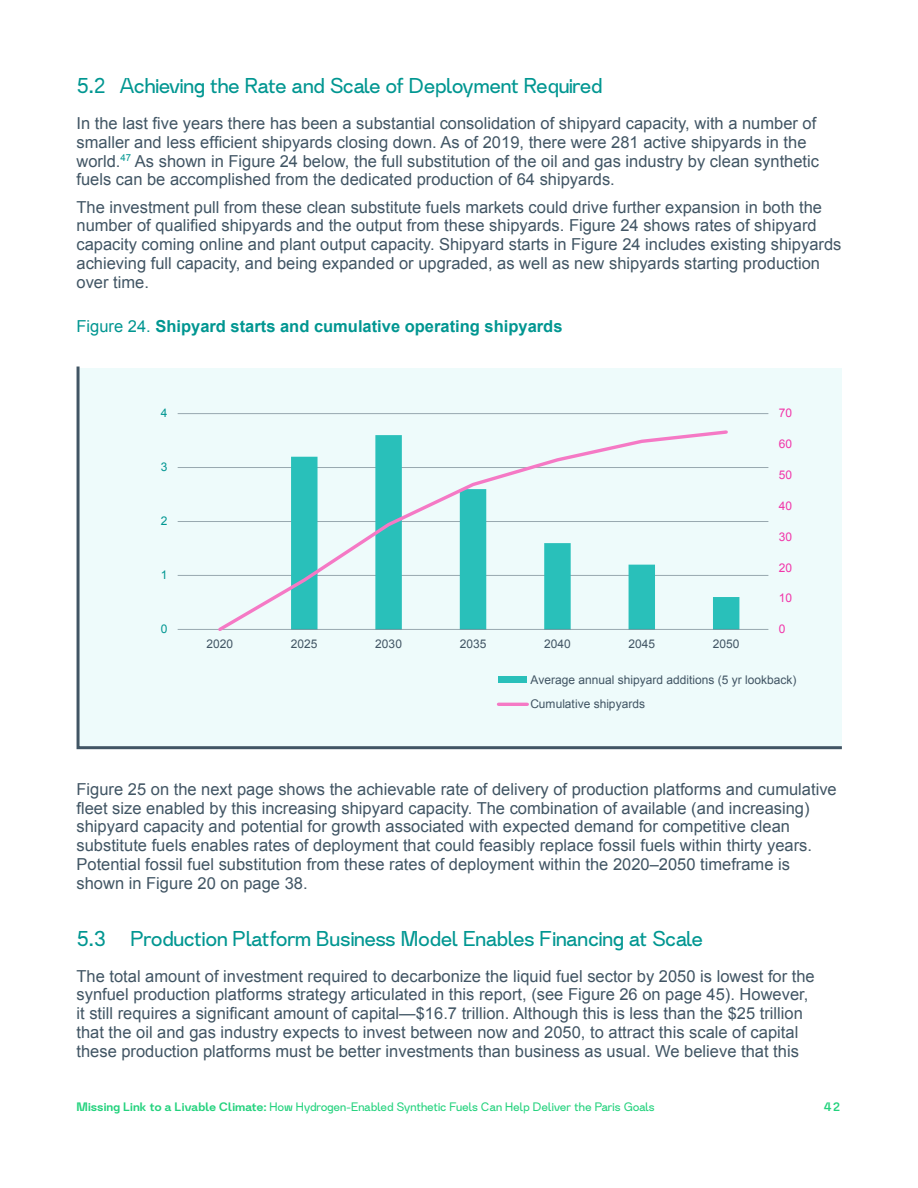
<style>
.page{position:relative;width:918px;height:1188px;background:#fff}
.page>*{position:absolute;margin:0;border:0;box-sizing:border-box;transform-origin:0 0}
.Subsection_Header{font:21px "Practice";letter-spacing:-.02em;color:#009691}
.t1{font:16.5px/18.8px "Arial";color:#415564}
.t2{font:700 16.5px "Arial";color:#009691}
.t3{font:12px/24.6px "Arial";color:#415564}
.t4{font:12px "Practice";letter-spacing:-.01em;color:#23d27d}
.t5{font:12px "Arial";color:#f135a9}
.t6{font:12px "Arial";color:#009691}
.t7{font:500 12px "Practice";color:#23d27d}
.s1{font-weight:400}
.s2{font-weight:500}
</style>
<div class="page">
<svg style="left:76px;top:366px;width:766px;height:384px;background:#dff3f4"></svg>
<p class="Subsection_Header" style="left:77px;top:74px;width:527px">5.2 Achieving the Rate and Scale of Deployment Required</p>
<p class="t1" style="left:77px;top:114px;width:744px">In the last five years there has been a substantial consolidation of shipyard capacity, with a number of smaller and less efficient shipyards closing down. As of 2019, there were 281 active shipyards in the world.<sup>47</sup> As shown in Figure 24 below, the full substitution of the oil and gas industry by clean synthetic fuels can be accomplished from the dedicated production of 64 shipyards.</p>
<p class="t1" style="left:77px;top:198px;width:766px">The investment pull from these clean substitute fuels markets could drive further expansion in both the number of qualified shipyards and the output from these shipyards. Figure 24 shows rates of shipyard capacity coming online and plant output capacity. Shipyard starts in Figure 24 includes existing shipyards achieving full capacity, and being expanded or upgraded, as well as new shipyards starting production over time.</p>
<p class="t2" style="left:77px;top:315px;width:487px"><span class="s1">Figure 24.</span> Shipyard starts and cumulative operating shipyards</p>
<p class="t6" style="left:161px;top:405px;width:8px">4</p>
<p class="t6" style="left:161px;top:459px;width:8px">3</p>
<p class="t6" style="left:161px;top:513px;width:8px">2</p>
<p class="t6" style="left:161px;top:567px;width:8px">1</p>
<p class="t6" style="left:161px;top:621px;width:8px">0</p>
<p class="t5" style="left:779px;top:405px;width:15px">70</p>
<p class="t5" style="left:779px;top:436px;width:15px">60</p>
<p class="t5" style="left:779px;top:467px;width:15px">50</p>
<p class="t5" style="left:779px;top:498px;width:15px">40</p>
<p class="t5" style="left:779px;top:529px;width:15px">30</p>
<p class="t5" style="left:779px;top:560px;width:15px">20</p>
<p class="t5" style="left:779px;top:590px;width:15px">10</p>
<p class="t5" style="left:779px;top:621px;width:8px">0</p>
<p class="t3" style="left:207px;top:631px;width:28px">2020</p>
<p class="t3" style="left:291px;top:631px;width:28px">2025</p>
<p class="t3" style="left:375px;top:631px;width:28px">2030</p>
<p class="t3" style="left:460px;top:631px;width:28px">2035</p>
<p class="t3" style="left:544px;top:631px;width:28px">2040</p>
<p class="t3" style="left:628px;top:631px;width:28px">2045</p>
<p class="t3" style="left:713px;top:631px;width:28px">2050</p>
<p class="t3" style="left:530px;top:667px;width:268px">Average annual shipyard additions (5 yr lookback)<br>Cumulative shipyards</p>
<p class="t1" style="left:77px;top:780px;width:762px">Figure 25 on the next page shows the achievable rate of delivery of production platforms and cumulative fleet size enabled by this increasing shipyard capacity. The combination of available (and increasing) shipyard capacity and potential for growth associated with expected demand for competitive clean substitute fuels enables rates of deployment that could feasibly replace fossil fuels within thirty years.<br>Potential fossil fuel substitution from these rates of deployment within the 2020–2050 timeframe is shown in Figure 20 on page 38.</p>
<p class="Subsection_Header" style="left:77px;top:926px;width:628px">5.3 Production Platform Business Model Enables Financing at Scale</p>
<p class="t1" style="left:77px;top:967px;width:740px">The total amount of investment required to decarbonize the liquid fuel sector by 2050 is lowest for the synfuel production platforms strategy articulated in this report, (see Figure 26 on page 45). However, it still requires a significant amount of capital—$16.7 trillion. Although this is less than the $25 trillion that the oil and gas industry expects to invest between now and 2050, to attract this scale of capital these production platforms must be better investments than business as usual. We believe that this</p>
<p class="t4" style="left:77px;top:1100px;width:580px"><span class="s2">Missing Link to a Livable Climate:</span> How Hydrogen-Enabled Synthetic Fuels Can Help Deliver the Paris Goals</p>
<p class="t7" style="left:823px;top:1100px;width:19px">42</p>
</div>
